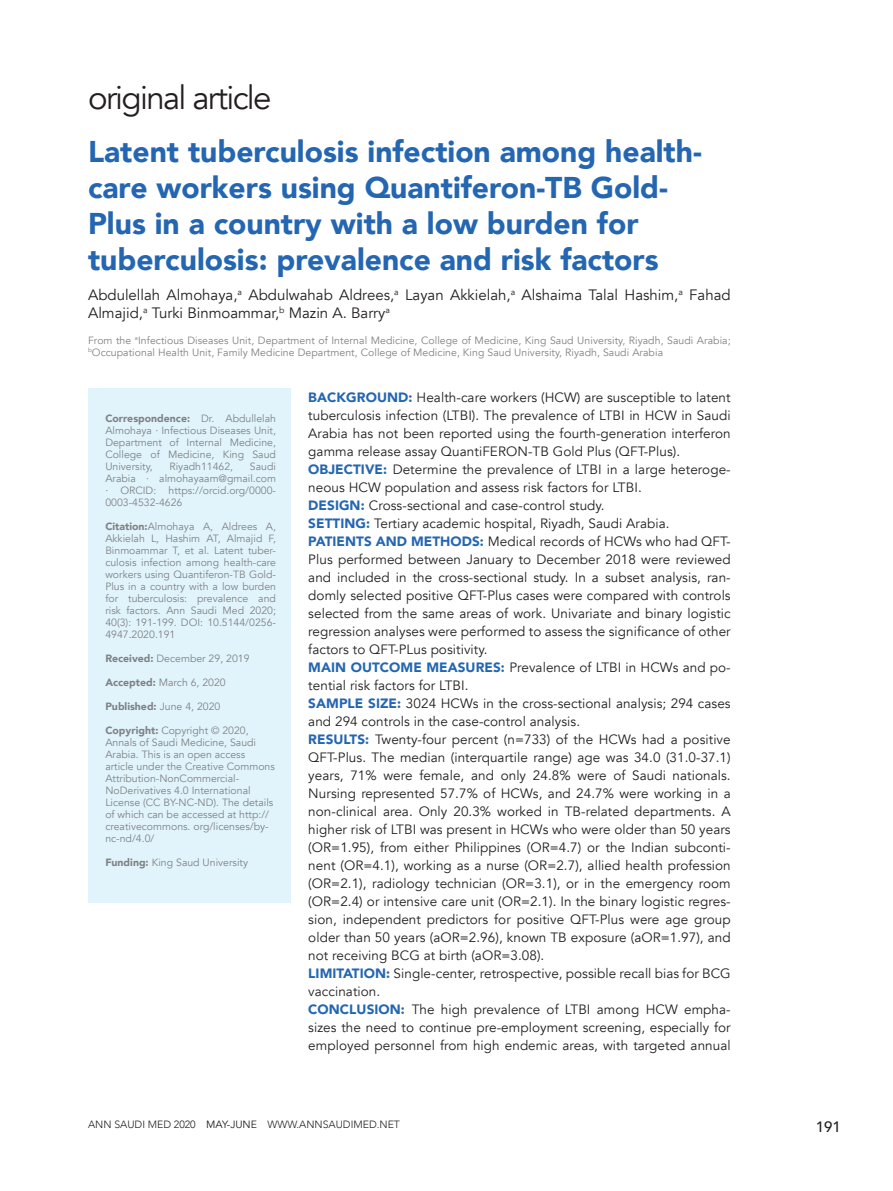
<style>
.page{position:relative;width:893px;height:1191px;background:#fff}
.page>*{position:absolute;margin:0;border:0;box-sizing:border-box;transform-origin:0 0}
.t1{font:33px "Avenir";letter-spacing:-.05em;color:#231f20}
.main_title__reina{font:900 30px/36px "Avenir";color:#2466b2}
.body_after_sub{font:15px/18px "Avenir";color:#231f20}
.t2{font:500 15px "Avenir";color:#231f20}
.abstract{font:13.5px/18px "Avenir";letter-spacing:.005em;color:#231f20;text-align:justify}
.body_after_sub-2{font:10.5px/12px "Avenir";color:#808285;text-align:justify}
.t3{font:300 10.5px "Avenir";color:#231f20}
.body_after_sub-3{font:900 10.5px "Avenir";color:#808285}
.s1{font-weight:900;color:#2466b2}
.s2{font-weight:900}
.s3{font-weight:400}
</style>
<div class="page">
<div style="left:88px;top:388px;width:202px;height:514px;background:#e1f4fc"></div>
<h1 class="t1" style="left:88px;top:78px;width:185px">original article</h1>
<p class="main_title__reina" style="left:88px;top:133px;width:615px">Latent tuberculosis infection among health&shy;care workers using Quantiferon-TB Gold-Plus in a country with a low burden for tuberculosis: prevalence and risk factors</p>
<p class="body_after_sub" style="left:88px;top:286px;width:644px">Abdulellah Almohaya,<sup>a</sup> Abdulwahab Aldrees,<sup>a</sup> Layan Akkielah,<sup>a</sup> Alshaima Talal Hashim,<sup>a</sup> Fahad<br>Almajid,<sup>a</sup> Turki Binmoammar,<sup>b</sup> Mazin A. Barry<sup>a</sup></p>
<p class="body_after_sub-2" style="left:88px;top:334px;width:644px">From the <sup>a</sup>Infectious Diseases Unit, Department of Internal Medicine, College of Medicine, King Saud University, Riyadh, Saudi Arabia; <sup>b</sup>Occupational Health Unit, Family Medicine Department, College of Medicine, King Saud University, Riyadh, Saudi Arabia</p>
<p class="abstract" style="left:308px;top:389px;width:424px"><span class="s1">BACKGROUND:</span> Health-care workers (HCW) are susceptible to latent tuberculosis infection (LTBI). The prevalence of LTBI in HCW in Saudi Arabia has not been reported using the fourth-generation interferon gamma release assay QuantiFERON-TB Gold Plus (QFT-Plus).</p>
<p class="abstract" style="left:308px;top:461px;width:424px"><span class="s1">OBJECTIVE:</span> Determine the prevalence of LTBI in a large heteroge&shy;neous HCW population and assess risk factors for LTBI.</p>
<p class="abstract" style="left:308px;top:497px;width:298px"><span class="s1">DESIGN:</span> Cross-sectional and case-control study.</p>
<p class="abstract" style="left:308px;top:515px;width:363px"><span class="s1">SETTING:</span> Tertiary academic hospital, Riyadh, Saudi Arabia.</p>
<p class="abstract" style="left:308px;top:533px;width:424px"><span class="s1">PATIENTS AND METHODS:</span> Medical records of HCWs who had QFT-Plus performed between January to December 2018 were reviewed and included in the cross-sectional study. In a subset analysis, ran&shy;domly selected positive QFT-Plus cases were compared with controls selected from the same areas of work. Univariate and binary logistic regression analyses were performed to assess the significance of other factors to QFT-PLus positivity.</p>
<p class="abstract" style="left:308px;top:659px;width:424px"><span class="s1">MAIN OUTCOME MEASURES:</span> Prevalence of LTBI in HCWs and po&shy;tential risk factors for LTBI.</p>
<p class="abstract" style="left:308px;top:695px;width:424px"><span class="s1">SAMPLE SIZE:</span> 3024 HCWs in the cross-sectional analysis; 294 cases and 294 controls in the case-control analysis.</p>
<p class="abstract" style="left:308px;top:731px;width:424px"><span class="s1">RESULTS:</span> Twenty-four percent (n=733) of the HCWs had a positive QFT-Plus. The median (interquartile range) age was 34.0 (31.0-37.1) years, 71% were female, and only 24.8% were of Saudi nationals.<br>Nursing represented 57.7% of HCWs, and 24.7% were working in a non-clinical area. Only 20.3% worked in TB-related departments. A higher risk of LTBI was present in HCWs who were older than 50 years (OR=1.95), from either Philippines (OR=4.7) or the Indian subconti&shy;nent (OR=4.1), working as a nurse (OR=2.7), allied health profession (OR=2.1), radiology technician (OR=3.1), or in the emergency room (OR=2.4) or intensive care unit (OR=2.1). In the binary logistic regres&shy;sion, independent predictors for positive QFT-Plus were age group older than 50 years (aOR=2.96), known TB exposure (aOR=1.97), and not receiving BCG at birth (aOR=3.08).</p>
<p class="abstract" style="left:308px;top:965px;width:424px"><span class="s1">LIMITATION:</span> Single-center, retrospective, possible recall bias for BCG vaccination.</p>
<p class="abstract" style="left:308px;top:1001px;width:424px"><span class="s1">CONCLUSION:</span> The high prevalence of LTBI among HCW empha&shy;sizes the need to continue pre-employment screening, especially for employed personnel from high endemic areas, with targeted annual</p>
<p class="body_after_sub-2" style="left:105px;top:412px;width:172px"><span class="s2">Correspondence:</span> Dr. Abdullelah Almohaya ∙ Infectious Diseases Unit, Department of Internal Medicine, College of Medicine, King Saud University,</p>
<p class="body_after_sub-2" style="left:105px;top:460px;width:172px;text-indent:145px">Saudi Arabia ∙ almohayaam@gmail.com ∙ ORCID: https://orcid.org/0000- 0003-4532-4626</p>
<p class="body_after_sub-2" style="left:105px;top:520px;width:172px"><span class="s2">Citation:</span>Almohaya A, Aldrees A, Akkielah L, Hashim AT, Almajid F, Binmoammar T, et al. Latent tuber&shy;culosis infection among health-care workers using Quantiferon-TB Gold-Plus in a country with a low burden for tuberculosis: prevalence and risk factors. Ann Saudi Med 2020; 40(3): 191-199. DOI: 10.5144/0256- 4947.2020.191</p>
<p class="body_after_sub-2" style="left:105px;top:652px;width:146px"><span class="s2">Received:</span> December 29, 2019</p>
<p class="body_after_sub-2" style="left:105px;top:676px;width:122px"><span class="s2">Accepted:</span> March 6, 2020</p>
<p class="body_after_sub-3" style="left:105px;top:697px;width:116px">Published: <span class="s3">June 4, 2020</span></p>
<p class="body_after_sub-2" style="left:105px;top:724px;width:171px;text-align:left"><span class="s2">Copyright:</span> Copyright © 2020,<br>Annals of Saudi Medicine, Saudi<br>Arabia. This is an open access article under the Creative Commons<br>Attribution-NonCommercial-<br>NoDerivatives 4.0 International<br>License (CC BY-NC-ND). The details of which can be accessed at http:// creativecommons. org/licenses/by&shy;nc-nd/4.0/</p>
<p class="body_after_sub-2" style="left:105px;top:856px;width:144px"><span class="s2">Funding:</span> King Saud University</p>
<p class="body_after_sub-2" style="left:170px;top:460px;width:65px">Riyadh11462,</p>
<p class="t3" style="left:88px;top:1118px;width:313px">ANN SAUDI MED 2020 <span class="s3">MAY-JUNE</span> WWW.ANNSAUDIMED.NET</p>
<p class="t2" style="left:816px;top:1113px;width:27px">191</p>
</div>
